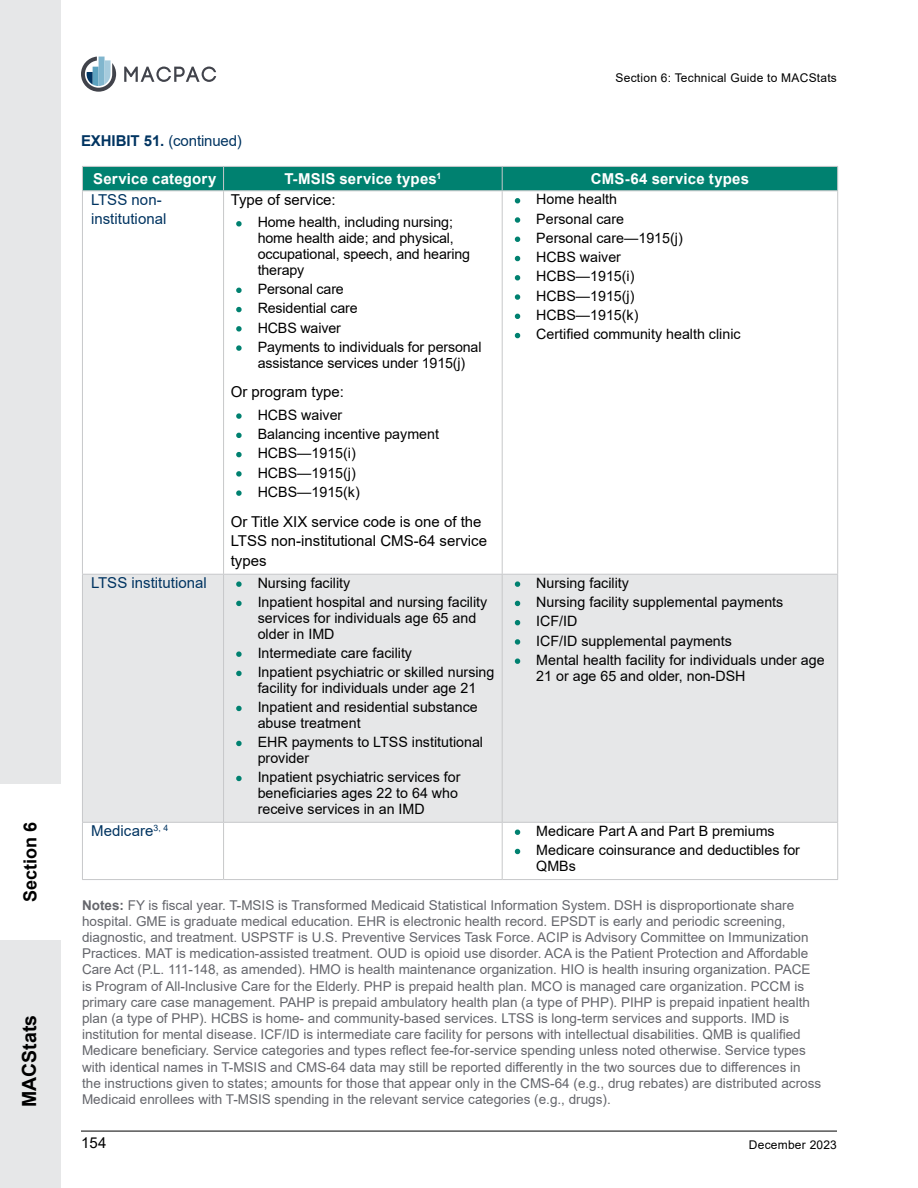
<style>
.page{position:relative;width:918px;height:1188px;background:#fff}
.page>*{position:absolute;margin:0;border:0;box-sizing:border-box;transform-origin:0 0}
.t1{font:700 19.5px "Arial";color:#000}
.t2{font:700 18px "Arial";color:#000}
.Table_Main{font:15px/19.5px "Arial";color:#000}
.Table_Main_Blue{font:15px/19.5px "Arial";color:#003461}
.t3{font:700 15px "Arial";letter-spacing:.01em;color:#fff}
.t4{font:14.25px/15.8px "Arial";color:#000}
.Table_Notes{font:13.5px/16.2px "Arial";color:#65666c}
.t5{font:12px "Arial";letter-spacing:.02em;color:#000}
.s1{font-weight:700}
.s2{font-weight:700;font-size:8.25px;color:#008170}
</style>
<div class="page">
<hr style="left:81px;top:1131px;width:756px;height:1px;background:#000">
<svg style="left:124px;top:67px;width:92px;height:15px"></svg>
<svg style="left:81px;top:57px;width:35px;height:35px"></svg>
<div style="left:0;top:0;width:61px;height:1188px;background:#e6e7e8"></div>
<div style="left:0;top:784px;width:66px;height:156px;background:#fff"></div>
<div style="left:83px;top:575px;width:754px;height:247px;background:#e6e7e8"></div>
<div style="left:82px;top:166px;width:756px;height:24px;background:#008170"></div>
<hr style="left:82px;top:190px;width:142px;height:1px;background:#c7c8ca">
<hr style="left:82px;top:191px;width:1px;height:383px;background:#c7c8ca">
<hr style="left:224px;top:190px;width:278px;height:1px;background:#c7c8ca">
<hr style="left:223px;top:191px;width:1px;height:383px;background:#c7c8ca">
<hr style="left:502px;top:190px;width:336px;height:1px;background:#c7c8ca">
<hr style="left:502px;top:191px;width:1px;height:383px;background:#c7c8ca">
<hr style="left:837px;top:191px;width:1px;height:383px;background:#c7c8ca">
<hr style="left:82px;top:574px;width:142px;height:1px;background:#c7c8ca">
<hr style="left:82px;top:575px;width:1px;height:247px;background:#c7c8ca">
<hr style="left:224px;top:574px;width:278px;height:1px;background:#c7c8ca">
<hr style="left:223px;top:575px;width:1px;height:247px;background:#c7c8ca">
<hr style="left:502px;top:574px;width:336px;height:1px;background:#c7c8ca">
<hr style="left:502px;top:575px;width:1px;height:247px;background:#c7c8ca">
<hr style="left:837px;top:575px;width:1px;height:247px;background:#c7c8ca">
<hr style="left:82px;top:822px;width:142px;height:1px;background:#c7c8ca">
<hr style="left:82px;top:823px;width:1px;height:56px;background:#c7c8ca">
<hr style="left:224px;top:822px;width:278px;height:1px;background:#c7c8ca">
<hr style="left:223px;top:823px;width:1px;height:56px;background:#c7c8ca">
<hr style="left:502px;top:822px;width:336px;height:1px;background:#c7c8ca">
<hr style="left:502px;top:823px;width:1px;height:56px;background:#c7c8ca">
<hr style="left:837px;top:823px;width:1px;height:56px;background:#c7c8ca">
<hr style="left:82px;top:879px;width:142px;height:1px;background:#c7c8ca">
<hr style="left:224px;top:879px;width:278px;height:1px;background:#c7c8ca">
<hr style="left:502px;top:879px;width:336px;height:1px;background:#c7c8ca">
<h2 class="t2" style="left:17px;top:902px;width:82px;rotate:-90deg">Section 6</h2>
<h1 class="t1" style="left:16px;top:1107px;width:94px;rotate:-90deg">MACStats</h1>
<p class="t5" style="left:616px;top:70px;width:223px">Section 6: Technical Guide to MACStats</p>
<p class="Table_Main_Blue" style="left:81px;top:131px;width:162px"><span class="s1">EXHIBIT 51.</span> (continued)</p>
<p class="t3" style="left:93px;top:168px;width:125px">Service category</p>
<p class="t3" style="left:284px;top:168px;width:159px">T-MSIS service types<sup>1</sup></p>
<p class="t3" style="left:591px;top:168px;width:160px">CMS-64 service types</p>
<p class="Table_Main_Blue" style="left:91px;top:190px;width:77px">LTSS non&shy;institutional</p>
<p class="Table_Main" style="left:231px;top:190px;width:107px">Type of service:</p>
<p class="t4" style="left:516px;top:191px;width:103px"><span class="s2">•</span> Home health</p>
<p class="t4" style="left:516px;top:211px;width:110px"><span class="s2">•</span> Personal care</p>
<p class="t4" style="left:516px;top:230px;width:168px"><span class="s2">•</span> Personal care—1915(j)</p>
<p class="t4" style="left:516px;top:249px;width:106px"><span class="s2">•</span> HCBS waiver</p>
<p class="t4" style="left:516px;top:269px;width:120px"><span class="s2">•</span> HCBS—1915(i)</p>
<p class="t4" style="left:516px;top:288px;width:120px"><span class="s2">•</span> HCBS—1915(j)</p>
<p class="t4" style="left:516px;top:307px;width:124px"><span class="s2">•</span> HCBS—1915(k)</p>
<p class="t4" style="left:516px;top:326px;width:226px"><span class="s2">•</span> Certified community health clinic</p>
<p class="t4" style="left:258px;top:215px;width:214px;text-indent:-20px"><span class="s2">•</span> Home health, including nursing; home health aide; and physical, occupational, speech, and hearing therapy</p>
<p class="t4" style="left:237px;top:281px;width:108px"><span class="s2">•</span> Personal care</p>
<p class="t4" style="left:237px;top:300px;width:122px"><span class="s2">•</span> Residential care</p>
<p class="t4" style="left:237px;top:320px;width:105px"><span class="s2">•</span> HCBS waiver</p>
<p class="t4" style="left:237px;top:339px;width:246px;text-align:center"><span class="s2">•</span> Payments to individuals for personal assistance services under 1915(j)</p>
<p class="Table_Main" style="left:231px;top:382px;width:115px">Or program type:</p>
<p class="t4" style="left:237px;top:407px;width:106px"><span class="s2">•</span> HCBS waiver</p>
<p class="t4" style="left:237px;top:426px;width:203px"><span class="s2">•</span> Balancing incentive payment</p>
<p class="t4" style="left:237px;top:445px;width:120px"><span class="s2">•</span> HCBS—1915(i)</p>
<p class="t4" style="left:237px;top:465px;width:120px"><span class="s2">•</span> HCBS—1915(j)</p>
<p class="t4" style="left:237px;top:484px;width:124px"><span class="s2">•</span> HCBS—1915(k)</p>
<p class="Table_Main" style="left:231px;top:511px;width:258px">Or Title XIX service code is one of the<br>LTSS non-institutional CMS-64 service types</p>
<p class="Table_Main_Blue" style="left:91px;top:573px;width:117px">LTSS institutional</p>
<p class="t4" style="left:237px;top:575px;width:114px"><span class="s2">•</span> Nursing facility</p>
<p class="t4" style="left:258px;top:594px;width:231px;text-indent:-20px"><span class="s2">•</span> Inpatient hospital and nursing facility services for individuals age 65 and older in IMD</p>
<p class="t4" style="left:237px;top:645px;width:176px"><span class="s2">•</span> Intermediate care facility</p>
<p class="t4" style="left:237px;top:664px;width:259px;text-align:center"><span class="s2">•</span> Inpatient psychiatric or skilled nursing facility for individuals under age 21</p>
<p class="t4" style="left:258px;top:699px;width:222px;text-indent:-20px"><span class="s2">•</span> Inpatient and residential substance abuse treatment</p>
<p class="t4" style="left:258px;top:734px;width:227px;text-indent:-20px"><span class="s2">•</span> EHR payments to LTSS institutional provider</p>
<p class="t4" style="left:258px;top:769px;width:204px;text-indent:-20px"><span class="s2">•</span> Inpatient psychiatric services for beneficiaries ages 22 to 64 who receive services in an IMD</p>
<p class="t4" style="left:516px;top:575px;width:114px"><span class="s2">•</span> Nursing facility</p>
<p class="t4" style="left:516px;top:594px;width:269px"><span class="s2">•</span> Nursing facility supplemental payments</p>
<p class="t4" style="left:516px;top:613px;width:63px"><span class="s2">•</span> ICF/ID</p>
<p class="t4" style="left:516px;top:633px;width:217px"><span class="s2">•</span> ICF/ID supplemental payments</p>
<p class="t4" style="left:536px;top:652px;width:290px;text-indent:-20px"><span class="s2">•</span> Mental health facility for individuals under age<br>21 or age 65 and older, non-DSH</p>
<p class="Table_Main_Blue" style="left:91px;top:821px;width:79px">Medicare<sup>3,</sup> <sup>4</sup></p>
<p class="t4" style="left:516px;top:823px;width:260px"><span class="s2">•</span> Medicare Part A and Part B premiums</p>
<p class="t4" style="left:536px;top:842px;width:265px;text-indent:-20px"><span class="s2">•</span> Medicare coinsurance and deductibles for<br>QMBs</p>
<p class="Table_Notes" style="left:82px;top:897px;width:741px"><span class="s1">Notes:</span> FY is fiscal year. T-MSIS is Transformed Medicaid Statistical Information System. DSH is disproportionate share hospital. GME is graduate medical education. EHR is electronic health record. EPSDT is early and periodic screening, diagnostic, and treatment. USPSTF is U.S. Preventive Services Task Force. ACIP is Advisory Committee on Immunization Practices. MAT is medication-assisted treatment. OUD is opioid use disorder. ACA is the Patient Protection and Affordable Care Act (P.L. 111-148, as amended). HMO is health maintenance organization. HIO is health insuring organization. PACE is Program of All-Inclusive Care for the Elderly. PHP is prepaid health plan. MCO is managed care organization. PCCM is primary care case management. PAHP is prepaid ambulatory health plan (a type of PHP). PIHP is prepaid inpatient health plan (a type of PHP). HCBS is home- and community-based services. LTSS is long-term services and supports. IMD is institution for mental disease. ICF/ID is intermediate care facility for persons with intellectual disabilities. QMB is qualified Medicare beneficiary. Service categories and types reflect fee-for-service spending unless noted otherwise. Service types with identical names in T-MSIS and CMS-64 data may still be reported differently in the two sources due to differences in the instructions given to states; amounts for those that appear only in the CMS-64 (e.g., drug rebates) are distributed across Medicaid enrollees with T-MSIS spending in the relevant service categories (e.g., drugs).</p>
<p class="Table_Main" style="left:81px;top:1132px;width:27px">154</p>
<p class="t5" style="left:749px;top:1136px;width:90px">December 2023</p>
</div>
